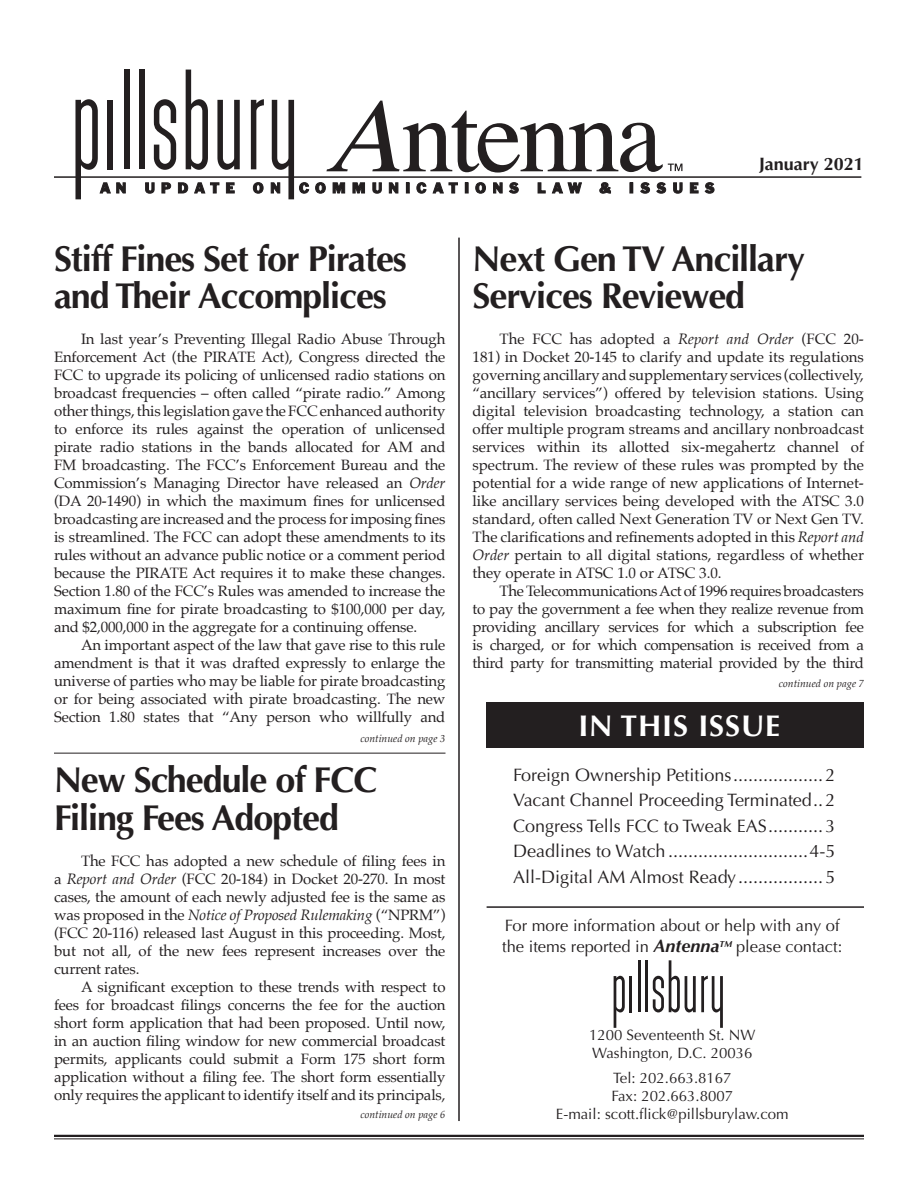
<style>
.page{position:relative;width:918px;height:1188px;background:#fff}
.page>*{position:absolute;margin:0;border:0;box-sizing:border-box;transform-origin:0 0}
.t1{font:700 36px/37.5px "Optima";letter-spacing:-.03em;color:#231f20}
.t2{font:700 30px "Optima";letter-spacing:.03em;color:#fff}
.t3{font:18px/25.5px "Optima";color:#231f20;text-align:justify}
.t4{font:700 18px "Optima";color:#231f20}
.t5{font:16.5px/21px "Optima";color:#231f20}
.Bullets{font:15px/18px "Palatino";letter-spacing:-.01em;color:#231f20;text-align:justify}
.text{font:15px/18px "Palatino";letter-spacing:-.02em;color:#231f20;text-align:justify}
.t6{font:15px/18px "Optima";color:#231f20}
.t7{font:italic 10.5px "Palatino";color:#231f20}
.s1{font-style:italic}
.s2{font-weight:700;font-style:italic;font-size:18px}
</style>
<div class="page">
<div style="left:487px;top:702px;width:377px;height:45px;background:#231f20"></div>
<svg style="left:145px;top:182px;width:10px;height:12px"></svg>
<svg style="left:162px;top:182px;width:9px;height:11px"></svg>
<svg style="left:178px;top:182px;width:10px;height:11px"></svg>
<svg style="left:194px;top:182px;width:25px;height:11px"></svg>
<svg style="left:226px;top:182px;width:9px;height:11px"></svg>
<svg style="left:253px;top:182px;width:11px;height:12px"></svg>
<svg style="left:315px;top:182px;width:11px;height:12px"></svg>
<svg style="left:333px;top:182px;width:12px;height:11px"></svg>
<svg style="left:353px;top:182px;width:12px;height:11px"></svg>
<svg style="left:372px;top:182px;width:10px;height:12px"></svg>
<svg style="left:389px;top:182px;width:9px;height:11px"></svg>
<div style="left:406px;top:183px;width:4px;height:10px;border:1px solid #231f20"></div>
<svg style="left:416px;top:182px;width:11px;height:12px"></svg>
<svg style="left:433px;top:182px;width:25px;height:11px"></svg>
<svg style="left:465px;top:183px;width:3px;height:10px"></svg>
<svg style="left:475px;top:182px;width:11px;height:12px"></svg>
<svg style="left:493px;top:182px;width:10px;height:11px"></svg>
<svg style="left:509px;top:182px;width:10px;height:12px"></svg>
<svg style="left:538px;top:182px;width:8px;height:11px"></svg>
<svg style="left:552px;top:182px;width:30px;height:11px"></svg>
<svg style="left:599px;top:182px;width:12px;height:12px"></svg>
<svg style="left:630px;top:183px;width:3px;height:10px"></svg>
<svg style="left:640px;top:182px;width:10px;height:12px"></svg>
<svg style="left:656px;top:182px;width:10px;height:12px"></svg>
<svg style="left:673px;top:182px;width:10px;height:12px"></svg>
<svg style="left:690px;top:182px;width:9px;height:11px"></svg>
<svg style="left:705px;top:182px;width:9px;height:12px"></svg>
<hr style="left:54px;top:176px;width:807px;height:2px;background:#231f20">
<svg style="left:326px;top:101px;width:356px;height:72px"></svg>
<svg style="left:75px;top:99px;width:51px;height:100px"></svg>
<div style="left:107px;top:100px;width:6px;height:69px;background:#231f20"></div>
<div style="left:124px;top:70px;width:5px;height:99px;background:#231f20"></div>
<div style="left:139px;top:70px;width:5px;height:99px;background:#231f20"></div>
<svg style="left:154px;top:99px;width:22px;height:71px"></svg>
<svg style="left:186px;top:70px;width:22px;height:100px"></svg>
<svg style="left:217px;top:100px;width:23px;height:70px"></svg>
<svg style="left:251px;top:99px;width:13px;height:70px"></svg>
<svg style="left:271px;top:100px;width:38px;height:99px"></svg>
<hr style="left:54px;top:1135px;width:810px;height:2px;background:#231f20">
<hr style="left:54px;top:1138px;width:810px;height:1px;background:#231f20">
<hr style="left:458px;top:238px;width:2px;height:883px;background:#231f20">
<hr style="left:487px;top:906px;width:377px;height:2px;background:#231f20">
<svg style="left:614px;top:976px;width:11px;height:52px"></svg>
<hr style="left:630px;top:976px;width:2px;height:36px;background:#231f20">
<hr style="left:638px;top:960px;width:3px;height:52px;background:#231f20">
<hr style="left:645px;top:960px;width:3px;height:52px;background:#231f20">
<svg style="left:653px;top:960px;width:70px;height:68px"></svg>
<hr style="left:54px;top:753px;width:392px;height:1px;background:#231f20">
<p class="t4" style="left:759px;top:153px;width:106px">January 2021</p>
<p class="t1" style="left:54px;top:240px;width:354px">Stiff Fines Set for Pirates and Their Accomplices</p>
<p class="Bullets" style="left:54px;top:330px;width:393px;text-indent:27px">In last year’s Preventing Illegal Radio Abuse Through Enforcement Act (the PIRATE Act), Congress directed the FCC to upgrade its policing of unlicensed radio stations on broadcast frequencies – often called “pirate radio.” Among other things, this legislation gave the FCC enhancedauthority to enforce its rules against the operation of unlicensed pirate radio stations in the bands allocated for AM and FM broadcasting. The FCC’s Enforcement Bureau and the Commission’s Managing Director have released an <span class="s1">Order </span>(DA 20-1490) in which the maximum fines for unlicensed broadcasting are increased and the process for imposing fines is streamlined. The FCC can adopt these amendments to its rules without an advance public notice or a comment period because the PIRATE Act requires it to make these changes.<br>Section 1.80 of the FCC’s Rules was amended to increase the maximum fine for pirate broadcasting to $100,000 per day, and $2,000,000 in the aggregate for a continuing offense.</p>
<p class="Bullets" style="left:54px;top:636px;width:393px;text-indent:27px">An important aspect of the law that gave rise to this rule amendment is that it was drafted expressly to enlarge the universe of parties who may be liable for pirate broadcasting or for being associated with pirate broadcasting. The new Section 1.80 states that “Any person who willfully and</p>
<p class="t7" style="left:360px;top:729px;width:87px">continued on page 3</p>
<p class="t1" style="left:54px;top:762px;width:325px">New Schedule of FCC<br>Filing Fees Adopted</p>
<p class="Bullets" style="left:54px;top:852px;width:393px;text-indent:27px">The FCC has adopted a new schedule of filing fees in a <span class="s1">Report and Order</span> (FCC 20-184) in Docket 20-270. In most cases, the amount of each newly adjusted fee is the same as was proposed in the <span class="s1">Notice of Proposed Rulemaking</span> (“NPRM”) (FCC 20-116) released last August in this proceeding. Most, but not all, of the new fees represent increases over the current rates.</p>
<p class="Bullets" style="left:54px;top:978px;width:393px;text-indent:27px">A significant exception to these trends with respect to fees for broadcast filings concerns the fee for the auction short form application that had been proposed. Until now, in an auction filing window for new commercial broadcast permits, applicants could submit a Form 175 short form application without a filing fee. The short form essentially only requires the applicant to identify itself and its principals,</p>
<p class="t7" style="left:360px;top:1106px;width:87px">continued on page 6</p>
<p class="t1" style="left:472px;top:240px;width:334px">Next Gen TV Ancillary<br>Services Reviewed</p>
<p class="text" style="left:472px;top:330px;width:393px;text-indent:27px">The FCC has adopted a <span class="s1">Report and Order</span> (FCC 20- 181) in Docket 20-145 to clarify and update its regulations governing ancillary andsupplementary services (collectively, “ancillary services”) offered by television stations. Using digital television broadcasting technology, a station can offer multiple program streams and ancillary nonbroadcast services within its allotted six-megahertz channel of spectrum. The review of these rules was prompted by the potential for a wide range of new applications of Internet&shy;like ancillary services being developed with the ATSC 3.0 standard, often called Next Generation TV or Next Gen TV.<br>The clarifications and refinements adopted in this <span class="s1">Report and Order</span> pertain to all digital stations, regardless of whether they operate in ATSC 1.0 or ATSC 3.0.</p>
<p class="text" style="left:472px;top:582px;width:393px;text-indent:27px">The TelecommunicationsAct of 1996 requires broadcasters to pay the government a fee when they realize revenue from providing ancillary services for which a subscription fee is charged, or for which compensation is received from a third party for transmitting material provided by the third</p>
<p class="t7" style="left:779px;top:675px;width:87px">continued on page 7</p>
<h2 class="t2" style="left:578px;top:708px;width:203px">IN THIS ISSUE</h2>
<p class="t3" style="left:513px;top:762px;width:324px">Foreign Ownership Petitions..................2<br>Vacant Channel Proceeding Terminated..2<br>Congress Tells FCC to Tweak EAS...........3<br>Deadlines to Watch ............................4-5<br>All-Digital AM Almost Ready.................5</p>
<p class="t5" style="left:502px;top:916px;width:342px">For more information about or help with any of the items reported in <span class="s2">Antenna</span><sup>TM</sup> please contact:</p>
<p class="t6" style="left:589px;top:1026px;width:168px">1200 Seventeenth St. NW<br>Washington, D.C. 20036</p>
<p class="t6" style="left:556px;top:1069px;width:234px;text-align:center">Tel: 202.663.8167<br>Fax: 202.663.8007<br>E-mail: scott.flick@pillsburylaw.com</p>
</div>
